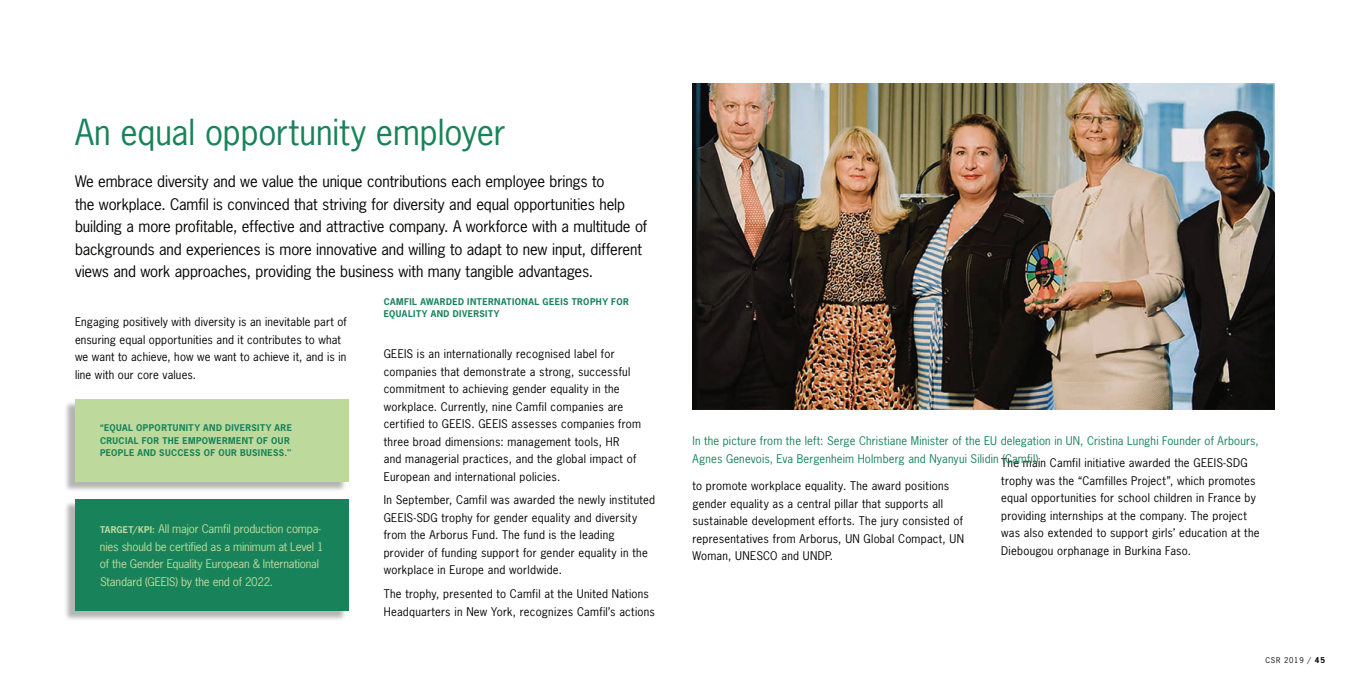
<style>
.page{position:relative;width:1350px;height:688px;background:#fff}
.page>*{position:absolute;margin:0;border:0;box-sizing:border-box;transform-origin:0 0}
.t1{font:33.75px "News Gothic";color:#18835a}
.t2{font:15px/22.5px "News Gothic";letter-spacing:-.01em;color:#040503}
.t3{font:11.25px/17.5px "News Gothic";letter-spacing:.025em;color:#040503}
.t4{font:11.25px/17.5px "News Gothic";letter-spacing:.015em;color:#18835a}
.t5{font:11.25px/17.5px "News Gothic";letter-spacing:-.015em;color:#bed99c}
.t6{font:700 8.75px/12.5px "News Gothic";letter-spacing:.05em;color:#18835a}
.t7{font:7.5px "News Gothic";letter-spacing:.1em;color:#040503}
.s1{font-weight:700;font-size:8.75px}
.s2{font-weight:700}
</style>
<div class="page">
<img style="left:692px;top:84px;width:583px;height:325px">
<div style="left:64px;top:400px;width:283px;height:92px;background:#040503;opacity:.3"></div>
<div style="left:75px;top:399px;width:274px;height:82px;background:#bed99c"></div>
<div style="left:64px;top:500px;width:283px;height:121px;background:#040503;opacity:.3"></div>
<div style="left:75px;top:499px;width:274px;height:111px;background:#18835a"></div>
<h1 class="t1" style="left:75px;top:111px;width:432px">An equal opportunity employer</h1>
<p class="t2" style="left:75px;top:170px;width:574px">We embrace diversity and we value the unique contributions each employee brings to<br>the workplace. Camfil is convinced that striving for diversity and equal opportunities help building a more profitable, effective and attractive company. A workforce with a multitude of backgrounds and experiences is more innovative and willing to adapt to new input, different views and work approaches, providing the business with many tangible advantages.</p>
<p class="t3" style="left:75px;top:313px;width:273px">Engaging positively with diversity is an inevitable part of ensuring equal opportunities and it contributes to what we want to achieve, how we want to achieve it, and is in line with our core values.</p>
<p class="t6" style="left:384px;top:295px;width:247px">CAMFIL AWARDED INTERNATIONAL GEEIS TROPHY FOR<br>EQUALITY AND DIVERSITY</p>
<p class="t3" style="left:384px;top:345px;width:259px">GEEIS is an internationally recognised label for companies that demonstrate a strong, successful commitment to achieving gender equality in the workplace. Currently, nine Camfil companies are certified to GEEIS. GEEIS assesses companies from three broad dimensions: management tools, HR<br>and managerial practices, and the global impact of European and international policies.</p>
<p class="t3" style="left:384px;top:491px;width:273px">In September, Camfil was awarded the newly instituted GEEIS-SDG trophy for gender equality and diversity from the Arborus Fund. The fund is the leading provider of funding support for gender equality in the workplace in Europe and worldwide.</p>
<p class="t3" style="left:384px;top:585px;width:273px">The trophy, presented to Camfil at the United Nations<br>Headquarters in New York, recognizes Camfil’s actions</p>
<p class="t6" style="left:100px;top:421px;width:193px">“EQUAL OPPORTUNITY AND DIVERSITY ARE<br>CRUCIAL FOR THE EMPOWERMENT OF OUR<br>PEOPLE AND SUCCESS OF OUR BUSINESS."</p>
<p class="t5" style="left:100px;top:520px;width:225px"><span class="s1">TARGET/KPI:</span> All major Camfil production compa&shy;nies should be certified as a minimum at Level 1 of the Gender Equality European &amp; International Standard (GEEIS) by the end of 2022.</p>
<p class="t4" style="left:692px;top:432px;width:568px">In the picture from the left: Serge Christiane Minister of the EU delegation in UN, Cristina Lunghi Founder of Arbours,<br>Agnes Genevois, Eva Bergenheim Holmberg and Nyanyui Silidin (Camfil)</p>
<p class="t3" style="left:1001px;top:454px;width:260px">The main Camfil initiative awarded the GEEIS-SDG trophy was the “Camfilles Project”, which promotes equal opportunities for school children in France by providing internships at the company. The project was also extended to support girls’ education at the Diebougou orphanage in Burkina Faso.</p>
<p class="t3" style="left:692px;top:477px;width:273px">to promote workplace equality. The award positions gender equality as a central pillar that supports all sustainable development efforts. The jury consisted of representatives from Arborus, UN Global Compact, UN Woman, UNESCO and UNDP.</p>
<p class="t7" style="left:1265px;top:655px;width:61px">CSR 2019 / <span class="s2">45</span></p>
</div>
